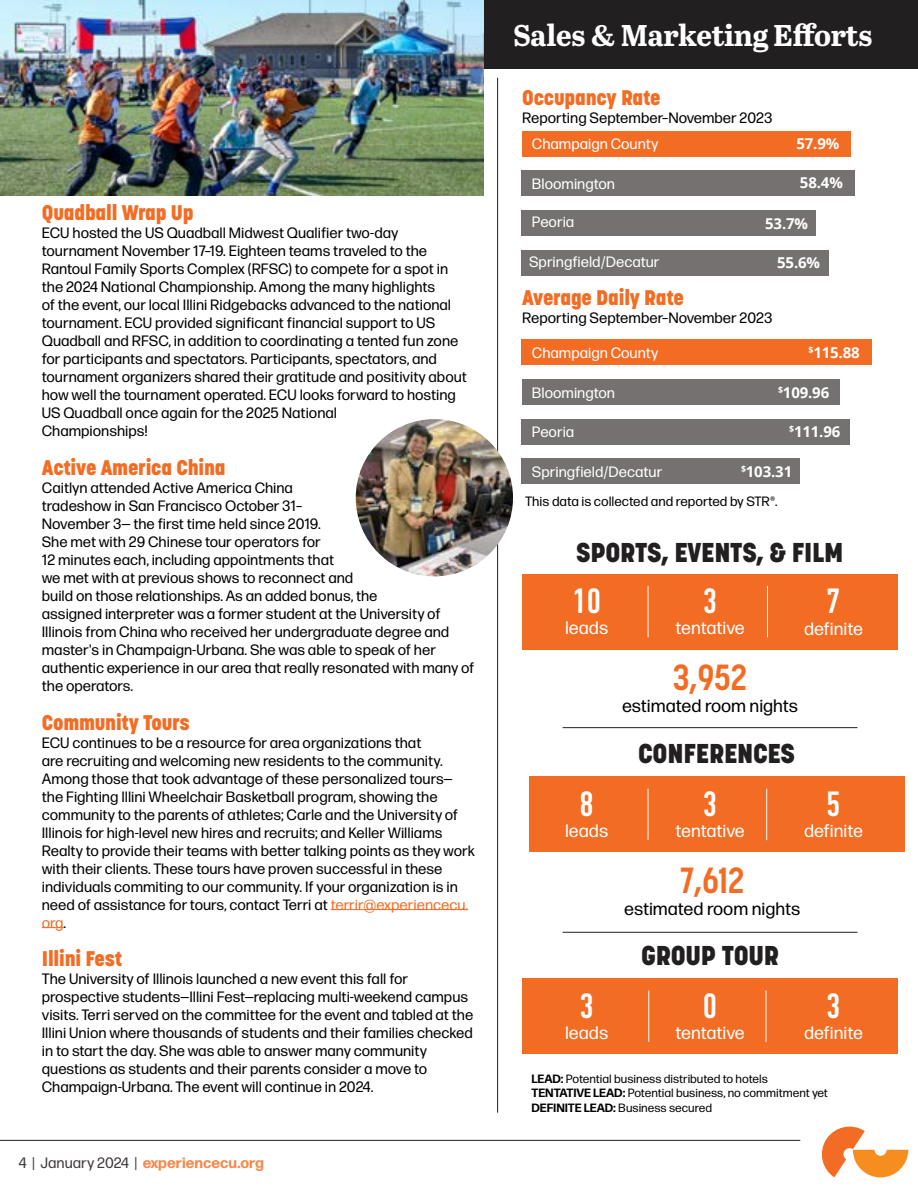
<style>
.page{position:relative;width:918px;height:1188px;background:#fff}
.page>*{position:absolute;margin:0;border:0;box-sizing:border-box;transform-origin:0 0}
.t1{font:500 condensed 36px "DIN Next LT Pro";color:#fff}
.t2{font:700 36px "Korolev Condensed";color:#f36c24}
.t3{font:700 30px "Abril Text";letter-spacing:-.01em;color:#fff}
.t4{font:800 27px "Korolev";letter-spacing:-.01em;color:#221f20}
.t5{font:800 21px "Korolev";letter-spacing:-.01em;color:#f36c24}
.t6{font:18px "Forma DJR Micro";color:#fff}
.t7{font:18px "Forma DJR Micro";color:#000}
.t8{font:15px/18px "Forma DJR Micro";color:#000}
.t9{font:15px "Forma DJR Micro";color:#fff}
.t10{font:700 15px "Open Sans";letter-spacing:-.01em;color:#fff}
.t11{font:700 15px "Forma DJR Micro";color:#f68749}
.t12{font:13.5px "Forma DJR Micro";color:#000}
.t13{font:12px/14.4px "Forma DJR Micro";color:#000}
.t14{font:700 8.7px "Open Sans";color:#fff}
.s1{color:#f36c24}
.s2{font-weight:400;color:#413c3c}
.s3{font-weight:700}
</style>
<div class="page">
<hr style="left:0;top:1140px;width:800px;height:1px;background:#221f20">
<svg style="left:822px;top:1127px;width:86px;height:50px"></svg>
<div style="left:522px;top:458px;width:278px;height:26px;background:#767171"></div>
<div style="left:521px;top:419px;width:329px;height:26px;background:#767171"></div>
<div style="left:522px;top:380px;width:317px;height:25px;background:#767171"></div>
<div style="left:521px;top:340px;width:351px;height:25px;background:#f36c24"></div>
<div style="left:521px;top:251px;width:308px;height:25px;background:#767171"></div>
<div style="left:521px;top:211px;width:295px;height:25px;background:#767171"></div>
<div style="left:521px;top:170px;width:334px;height:26px;background:#767171"></div>
<div style="left:522px;top:131px;width:328px;height:26px;background:#f36c24"></div>
<div style="left:522px;top:574px;width:376px;height:76px;background:#f36c24"></div>
<hr style="left:648px;top:586px;width:1px;height:51px;background:#fff">
<hr style="left:767px;top:586px;width:1px;height:51px;background:#fff">
<div style="left:529px;top:777px;width:375px;height:75px;background:#f36c24"></div>
<hr style="left:648px;top:789px;width:1px;height:51px;background:#fff">
<hr style="left:766px;top:789px;width:1px;height:51px;background:#fff">
<div style="left:522px;top:978px;width:376px;height:76px;background:#f36c24"></div>
<hr style="left:648px;top:991px;width:1px;height:51px;background:#fff">
<hr style="left:766px;top:991px;width:1px;height:51px;background:#fff">
<hr style="left:563px;top:727px;width:295px;height:1px;background:#221f20">
<hr style="left:563px;top:932px;width:295px;height:1px;background:#221f20">
<hr style="left:497px;top:78px;width:1px;height:1035px;background:#221f20">
<hr style="left:331px;top:909px;width:137px;height:1px;background:#f36c24">
<svg style="left:42px;top:927px;width:22px;height:1px"></svg>
<div style="left:484px;top:0;width:434px;height:68px;background:#221f20"></div>
<img style="left:0;top:0;width:484px;height:196px">
<img style="left:356px;top:419px;width:157px;height:157px;border-radius:79px">
<h3 class="t5" style="left:42px;top:200px;width:153px">Quadball Wrap Up</h3>
<p class="t8" style="left:42px;top:224px;width:427px">ECU hosted the US Quadball Midwest Qualifier two-day tournament November 17–19. Eighteen teams traveled to the Rantoul Family Sports Complex (RFSC) to compete for a spot in the 2024 National Championship. Among the many highlights<br>of the event, our local Illini Ridgebacks advanced to the national tournament. ECU provided significant financial support to US Quadball and RFSC, in addition to coordinating a tented fun zone for participants and spectators. Participants, spectators, and tournament organizers shared their gratitude and positivity about how well the tournament operated. ECU looks forward to hosting US Quadball once again for the 2025 National<br>Championships!</p>
<h3 class="t5" style="left:42px;top:454px;width:185px">Active America China</h3>
<p class="t8" style="left:42px;top:478px;width:434px">Caitlyn attended Active America China<br>tradeshow in San Francisco October 31–<br>November 3— the first time held since 2019.<br>She met with 29 Chinese tour operators for<br>12 minutes each, including appointments that<br>we met with at previous shows to reconnect and<br>build on those relationships. As an added bonus, the<br>assigned interpreter was a former student at the University of Illinois from China who received her undergraduate degree and master's in Champaign-Urbana. She was able to speak of her authentic experience in our area that really resonated with many of the operators.</p>
<h3 class="t5" style="left:42px;top:709px;width:149px">Community Tours</h3>
<p class="t8" style="left:42px;top:733px;width:435px">ECU continues to be a resource for area organizations that<br>are recruiting and welcoming new residents to the community.<br>Among those that took advantage of these personalized tours— the Fighting Illini Wheelchair Basketball program, showing the community to the parents of athletes; Carle and the University of Illinois for high-level new hires and recruits; and Keller Williams Realty to provide their teams with better talking points as they work with their clients. These tours have proven successful in these individuals commiting to our community. If your organization is in need of assistance for tours, contact Terri at <span class="s1">terrir@experiencecu. org</span>.</p>
<h3 class="t5" style="left:42px;top:946px;width:82px">Illini Fest</h3>
<p class="t8" style="left:42px;top:970px;width:433px">The University of Illinois launched a new event this fall for prospective students—Illini Fest—replacing multi-weekend campus visits. Terri served on the committee for the event and tabled at the Illini Union where thousands of students and their families checked in to start the day. She was able to answer many community questions as students and their parents consider a move to Champaign-Urbana. The event will continue in 2024.</p>
<p class="t11" style="left:18px;top:1153px;width:247px"><span class="s2">4 | January 2024 |</span> experiencecu.org</p>
<h2 class="t3" style="left:513px;top:13px;width:361px">Sales &amp; Marketing Efforts</h2>
<h3 class="t5" style="left:522px;top:85px;width:140px">Occupancy Rate</h3>
<p class="t8" style="left:522px;top:109px;width:252px">Reporting September–November 2023</p>
<p class="t9" style="left:532px;top:134px;width:128px">Champaign County</p>
<p class="t10" style="left:796px;top:133px;width:44px">57.9%</p>
<p class="t9" style="left:532px;top:175px;width:84px">Bloomington</p>
<p class="t10" style="left:800px;top:172px;width:44px">58.4%</p>
<p class="t9" style="left:532px;top:213px;width:44px">Peoria</p>
<p class="t10" style="left:765px;top:213px;width:44px">53.7%</p>
<p class="t9" style="left:529px;top:253px;width:132px">Springfield/Decatur</p>
<p class="t10" style="left:777px;top:252px;width:44px">55.6%</p>
<h3 class="t5" style="left:522px;top:285px;width:163px">Average Daily Rate</h3>
<p class="t8" style="left:522px;top:309px;width:252px">Reporting September–November 2023</p>
<p class="t14" style="left:808px;top:344px;width:6px">$</p>
<p class="t9" style="left:532px;top:343px;width:128px">Champaign County</p>
<p class="t10" style="left:813px;top:342px;width:48px">115.88</p>
<p class="t14" style="left:778px;top:384px;width:6px">$</p>
<p class="t9" style="left:532px;top:383px;width:84px">Bloomington</p>
<p class="t10" style="left:783px;top:382px;width:48px">109.96</p>
<p class="t14" style="left:789px;top:423px;width:6px">$</p>
<p class="t9" style="left:532px;top:422px;width:44px">Peoria</p>
<p class="t10" style="left:794px;top:421px;width:48px">111.96</p>
<p class="t14" style="left:741px;top:462px;width:6px">$</p>
<p class="t9" style="left:532px;top:462px;width:132px">Springfield/Decatur</p>
<p class="t10" style="left:746px;top:461px;width:48px">103.31</p>
<p class="t12" style="left:525px;top:493px;width:254px">This data is collected and reported by STR®.</p>
<h3 class="t4" style="left:576px;top:536px;width:269px">SPORTS, EVENTS, &amp; FILM</h3>
<h1 class="t1" style="left:572px;top:580px;width:30px">10</h1>
<p class="t6" style="left:565px;top:617px;width:45px">leads</p>
<h1 class="t1" style="left:703px;top:580px;width:16px">3</h1>
<p class="t6" style="left:675px;top:617px;width:71px">tentative</p>
<h1 class="t1" style="left:826px;top:581px;width:16px">7</h1>
<p class="t6" style="left:804px;top:617px;width:60px">definite</p>
<h1 class="t1" style="left:580px;top:783px;width:16px">8</h1>
<p class="t6" style="left:565px;top:820px;width:45px">leads</p>
<h1 class="t1" style="left:580px;top:985px;width:16px">3</h1>
<p class="t6" style="left:565px;top:1022px;width:45px">leads</p>
<h1 class="t2" style="left:673px;top:656px;width:76px">3,952</h1>
<p class="t7" style="left:622px;top:694px;width:178px">estimated room nights</p>
<h3 class="t4" style="left:638px;top:737px;width:158px">CONFERENCES</h3>
<h1 class="t1" style="left:703px;top:783px;width:16px">3</h1>
<p class="t6" style="left:675px;top:820px;width:71px">tentative</p>
<h1 class="t1" style="left:826px;top:783px;width:16px">5</h1>
<p class="t6" style="left:804px;top:820px;width:60px">definite</p>
<h1 class="t2" style="left:680px;top:859px;width:66px">7,612</h1>
<p class="t7" style="left:624px;top:897px;width:178px">estimated room nights</p>
<h3 class="t4" style="left:641px;top:938px;width:140px">GROUP TOUR</h3>
<h1 class="t1" style="left:703px;top:985px;width:16px">0</h1>
<p class="t6" style="left:675px;top:1022px;width:71px">tentative</p>
<h1 class="t1" style="left:826px;top:985px;width:16px">3</h1>
<p class="t6" style="left:804px;top:1022px;width:60px">definite</p>
<p class="t13" style="left:532px;top:1071px;width:298px"><span class="s3">LEAD:</span> Potential business distributed to hotels<br><span class="s3">TENTATIVE LEAD:</span> Potential business, no commitment yet<br><span class="s3">DEFINITE LEAD:</span> Business secured</p>
</div>
